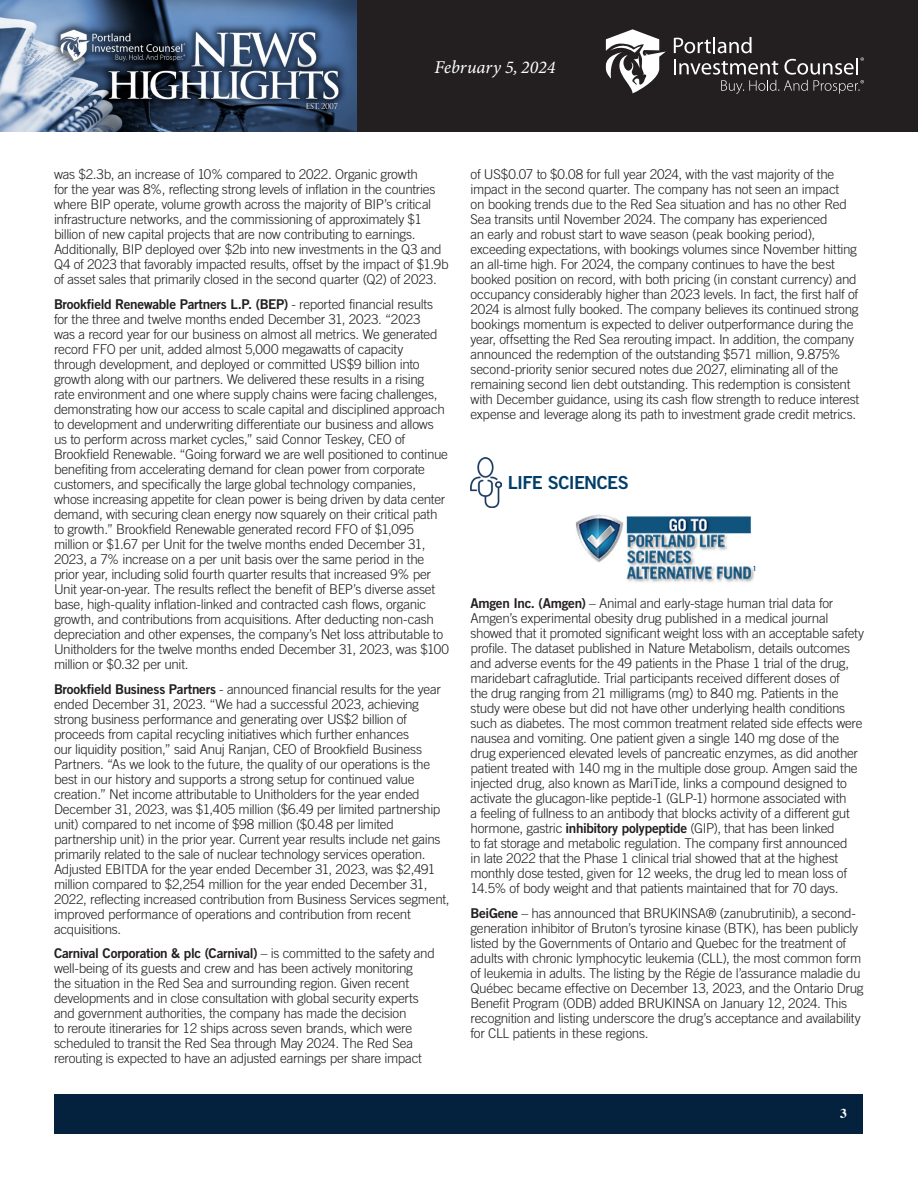
<style>
.page{position:relative;width:918px;height:1188px;background:#fff}
.page>*{position:absolute;margin:0;border:0;box-sizing:border-box;transform-origin:0 0}
.t1{font:italic 18px "Minion Variable Concept";color:#fff}
.Article_-_Body{font:18px "Trade Gothic Bold Two";letter-spacing:-.035em;color:#003e69}
.Article_-_Body-2{font:300 13.5px/15px "Trade Gothic";letter-spacing:-.02em;color:#231f20}
.t2{font:700 13.5px "Times";color:#fff}
.t3{font:7.05px "Trade Gothic Bold Cond Twenty";color:#003e69}
.s1{font-family:"Trade Gothic Bold Two";font-weight:400}
</style>
<div class="page">
<div style="left:356px;top:0;width:562px;height:132px;background:#231f20"></div>
<img style="left:0;top:0;width:356px;height:132px">
<svg style="left:674px;top:37px;width:190px;height:57px"></svg>
<svg style="left:606px;top:29px;width:60px;height:64px"></svg>
<div style="left:55px;top:1094px;width:808px;height:39px;background:#04213e"></div>
<img style="left:471px;top:457px;width:30px;height:51px">
<img style="left:575px;top:515px;width:179px;height:67px">
<h1 class="t1" style="left:434px;top:55px;width:123px">February 5, 2024</h1>
<p class="Article_-_Body-2" style="left:54px;top:167px;width:396px">was $2.3b, an increase of 10% compared to 2022. Organic growth<br>for the year was 8%, reflecting strong levels of inflation in the countries where BIP operate, volume growth across the majority of BIP’s critical infrastructure networks, and the commissioning of approximately $1 billion of new capital projects that are now contributing to earnings.<br>Additionally, BIP deployed over $2b into new investments in the Q3 and Q4 of 2023 that favorably impacted results, offset by the impact of $1.9b of asset sales that primarily closed in the second quarter (Q2) of 2023.</p>
<p class="Article_-_Body-2" style="left:54px;top:296px;width:397px"><span class="s1">Brookfield Renewable Partners L.P. (BEP)</span> - reported financial results for the three and twelve months ended December 31, 2023. “2023<br>was a record year for our business on almost all metrics. We generated record FFO per unit, added almost 5,000 megawatts of capacity through development, and deployed or committed US$9 billion into growth along with our partners. We delivered these results in a rising<br>rate environment and one where supply chains were facing challenges, demonstrating how our access to scale capital and disciplined approach to development and underwriting differentiate our business and allows us to perform across market cycles,” said Connor Teskey, CEO of Brookfield Renewable. “Going forward we are well positioned to continue benefiting from accelerating demand for clean power from corporate customers, and specifically the large global technology companies, whose increasing appetite for clean power is being driven by data center demand, with securing clean energy now squarely on their critical path to growth.” Brookfield Renewable generated record FFO of $1,095 million or $1.67 per Unit for the twelve months ended December 31, 2023, a 7% increase on a per unit basis over the same period in the prior year, including solid fourth quarter results that increased 9% per Unit year-on-year. The results reflect the benefit of BEP’s diverse asset base, high-quality inflation-linked and contracted cash flows, organic growth, and contributions from acquisitions. After deducting non-cash depreciation and other expenses, the company’s Net loss attributable to Unitholders for the twelve months ended December 31, 2023, was $100 million or $0.32 per unit.</p>
<p class="Article_-_Body-2" style="left:54px;top:681px;width:397px"><span class="s1">Brookfield Business Partners</span> - announced financial results for the year ended December 31, 2023. “We had a successful 2023, achieving strong business performance and generating over US$2 billion of proceeds from capital recycling initiatives which further enhances<br>our liquidity position,” said Anuj Ranjan, CEO of Brookfield Business Partners. “As we look to the future, the quality of our operations is the best in our history and supports a strong setup for continued value creation.” Net income attributable to Unitholders for the year ended December 31, 2023, was $1,405 million ($6.49 per limited partnership unit) compared to net income of $98 million ($0.48 per limited partnership unit) in the prior year. Current year results include net gains primarily related to the sale of nuclear technology services operation.<br>Adjusted EBITDA for the year ended December 31, 2023, was $2,491 million compared to $2,254 million for the year ended December 31, 2022, reflecting increased contribution from Business Services segment, improved performance of operations and contribution from recent acquisitions.</p>
<p class="Article_-_Body-2" style="left:54px;top:946px;width:383px"><span class="s1">Carnival Corporation &amp; plc (Carnival)</span> – is committed to the safety and well-being of its guests and crew and has been actively monitoring<br>the situation in the Red Sea and surrounding region. Given recent developments and in close consultation with global security experts and government authorities, the company has made the decision<br>to reroute itineraries for 12 ships across seven brands, which were scheduled to transit the Red Sea through May 2024. The Red Sea rerouting is expected to have an adjusted earnings per share impact</p>
<p class="Article_-_Body-2" style="left:471px;top:167px;width:390px">of US$0.07 to $0.08 for full year 2024, with the vast majority of the impact in the second quarter. The company has not seen an impact<br>on booking trends due to the Red Sea situation and has no other Red Sea transits until November 2024. The company has experienced<br>an early and robust start to wave season (peak booking period), exceeding expectations, with bookings volumes since November hitting an all-time high. For 2024, the company continues to have the best booked position on record, with both pricing (in constant currency) and occupancy considerably higher than 2023 levels. In fact, the first half of 2024 is almost fully booked. The company believes its continued strong bookings momentum is expected to deliver outperformance during the year, offsetting the Red Sea rerouting impact. In addition, the company announced the redemption of the outstanding $571 million, 9.875% second-priority senior secured notes due 2027, eliminating all of the remaining second lien debt outstanding. This redemption is consistent with December guidance, using its cash flow strength to reduce interest expense and leverage along its path to investment grade credit metrics.</p>
<p class="Article_-_Body" style="left:508px;top:472px;width:122px">LIFE SCIENCES</p>
<p class="t3" style="left:753px;top:564px;width:5px">1</p>
<p class="Article_-_Body-2" style="left:471px;top:596px;width:395px"><span class="s1">Amgen Inc. (Amgen)</span> – Animal and early-stage human trial data for Amgen’s experimental obesity drug published in a medical journal showed that it promoted significant weight loss with an acceptable safety profile. The dataset published in Nature Metabolism, details outcomes and adverse events for the 49 patients in the Phase 1 trial of the drug, maridebart cafraglutide. Trial participants received different doses of<br>the drug ranging from 21 milligrams (mg) to 840 mg. Patients in the study were obese but did not have other underlying health conditions such as diabetes. The most common treatment related side effects were nausea and vomiting. One patient given a single 140 mg dose of the drug experienced elevated levels of pancreatic enzymes, as did another patient treated with 140 mg in the multiple dose group. Amgen said the injected drug, also known as MariTide, links a compound designed to activate the glucagon-like peptide-1 (GLP-1) hormone associated with<br>a feeling of fullness to an antibody that blocks activity of a different gut hormone, gastric <span class="s1">inhibitory polypeptide</span> (GIP), that has been linked<br>to fat storage and metabolic regulation. The company first announced<br>in late 2022 that the Phase 1 clinical trial showed that at the highest monthly dose tested, given for 12 weeks, the drug led to mean loss of 14.5% of body weight and that patients maintained that for 70 days.</p>
<p class="Article_-_Body-2" style="left:471px;top:906px;width:395px"><span class="s1">BeiGene</span> – has announced that BRUKINSA® (zanubrutinib), a second&shy;generation inhibitor of Bruton’s tyrosine kinase (BTK), has been publicly listed by the Governments of Ontario and Quebec for the treatment of adults with chronic lymphocytic leukemia (CLL), the most common form of leukemia in adults. The listing by the Régie de l’assurance maladie du Québec became effective on December 13, 2023, and the Ontario Drug Benefit Program (ODB) added BRUKINSA on January 12, 2024. This recognition and listing underscore the drug’s acceptance and availability for CLL patients in these regions.</p>
<p class="t2" style="left:840px;top:1100px;width:8px">3</p>
</div>
